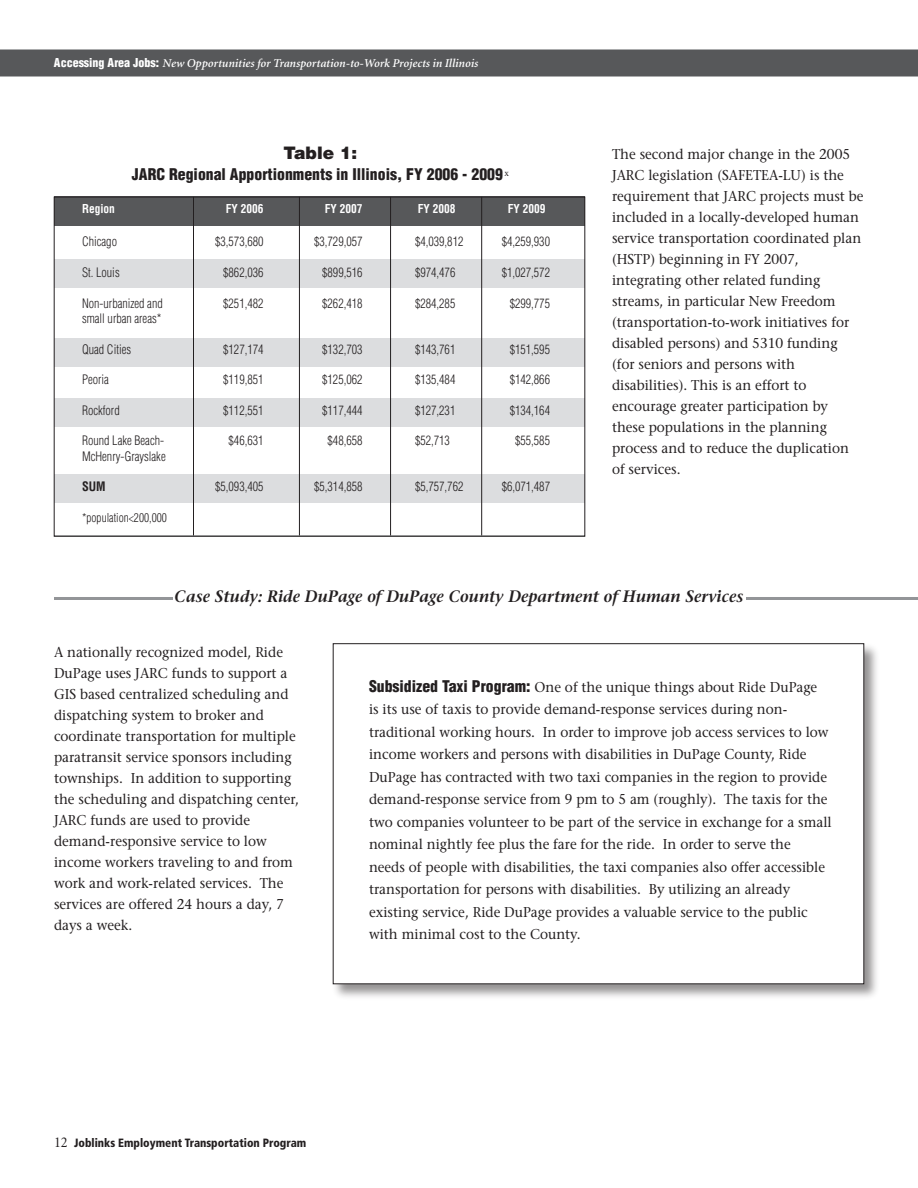
<style>
.page{position:relative;width:918px;height:1188px;background:#fff}
.page>*{position:absolute;margin:0;border:0;box-sizing:border-box;transform-origin:0 0}
.t1{font:900 17.25px "Helvetica";color:#231f20}
.t2{font:italic 600 16.5px "Stone Serif";color:#231f20;scale:.95 1}
.t3{font:900 condensed 15.75px "Helvetica";color:#231f20}
.t4{font:14.25px/21px "Stone Serif";color:#231f20;scale:.95 1}
.t5{font:300 condensed 12.75px "Helvetica";color:#231f20;scale:.95 1}
.t6{font:700 condensed 12.75px "Helvetica";color:#231f20;scale:.95 1}
.t7{font:italic 600 12px "Minion";color:#fff}
.t8{font:900 condensed 12px "Frutiger";color:#231f20;scale:.95 1}
.t9{font:700 condensed 12px "Helvetica";color:#fff;scale:.95 1}
.t10{font:300 condensed 12px "Helvetica";color:#231f20;scale:.95 1}
.s1{font-family:"Helvetica";font-weight:900;font-style:normal;font-stretch:condensed}
.s2{font-family:"Helvetica";font-weight:900;font-stretch:condensed;font-size:15.75px}
.s3{font-family:"Minion";font-weight:400;font-stretch:normal;font-size:15px}
</style>
<div class="page">
<div style="left:0;top:50px;width:918px;height:26px;background:#57585a"></div>
<div style="left:54px;top:260px;width:531px;height:28px;background:#dcdddf"></div>
<div style="left:54px;top:196px;width:531px;height:30px;background:#57585a"></div>
<div style="left:54px;top:339px;width:531px;height:28px;background:#dcdddf"></div>
<div style="left:54px;top:399px;width:531px;height:28px;background:#dcdddf"></div>
<div style="left:54px;top:474px;width:531px;height:29px;background:#dcdddf"></div>
<hr style="left:54px;top:536px;width:531px;height:1px;background:#808285">
<hr style="left:193px;top:197px;width:1px;height:339px;background:#231f20">
<hr style="left:299px;top:197px;width:1px;height:339px;background:#231f20">
<hr style="left:390px;top:197px;width:1px;height:339px;background:#231f20">
<hr style="left:481px;top:197px;width:1px;height:339px;background:#231f20">
<div style="left:331px;top:641px;width:551px;height:360px;background:#231f20;opacity:.49"></div>
<div style="left:333px;top:644px;width:531px;height:340px;background:#fff"></div>
<hr style="left:54px;top:597px;width:864px;height:3px;background:#939598">
<div style="left:173px;top:585px;width:573px;height:24px;background:#fff"></div>
<p class="t7" style="left:54px;top:57px;width:425px"><span class="s1">Accessing Area Jobs:</span> New Opportunities for Transportation-to-Work Projects in Illinois</p>
<p class="t1" style="left:284px;top:142px;width:75px">Table 1:</p>
<p class="t3" style="left:132px;top:165px;width:379px">JARC Regional Apportionments in Illinois, FY 2006 - 2009 <sup>x</sup></p>
<p class="t9" style="left:82px;top:201px;width:36px">Region</p>
<p class="t9" style="left:226px;top:201px;width:41px">FY 2006</p>
<p class="t9" style="left:325px;top:201px;width:41px">FY 2007</p>
<p class="t9" style="left:418px;top:201px;width:41px">FY 2008</p>
<p class="t9" style="left:508px;top:201px;width:41px">FY 2009</p>
<p class="t5" style="left:82px;top:234px;width:38px">Chicago</p>
<p class="t5" style="left:215px;top:234px;width:52px">$3,573,680</p>
<p class="t5" style="left:314px;top:234px;width:52px">$3,729,057</p>
<p class="t5" style="left:415px;top:234px;width:52px">$4,039,812</p>
<p class="t5" style="left:502px;top:234px;width:52px">$4,259,930</p>
<p class="t5" style="left:82px;top:265px;width:41px">St. Louis</p>
<p class="t5" style="left:223px;top:265px;width:44px">$862,036</p>
<p class="t5" style="left:322px;top:265px;width:44px">$899,516</p>
<p class="t5" style="left:415px;top:265px;width:44px">$974,476</p>
<p class="t5" style="left:502px;top:265px;width:52px">$1,027,572</p>
<p class="t5" style="left:82px;top:295px;width:86px">Non-urbanized and</p>
<p class="t5" style="left:223px;top:295px;width:44px">$251,482</p>
<p class="t5" style="left:322px;top:295px;width:44px">$262,418</p>
<p class="t5" style="left:415px;top:295px;width:44px">$284,285</p>
<p class="t5" style="left:510px;top:295px;width:44px">$299,775</p>
<p class="t5" style="left:82px;top:310px;width:85px">small urban areas*</p>
<p class="t5" style="left:82px;top:341px;width:53px">Quad Cities</p>
<p class="t5" style="left:223px;top:341px;width:44px">$127,174</p>
<p class="t5" style="left:322px;top:341px;width:44px">$132,703</p>
<p class="t5" style="left:415px;top:341px;width:44px">$143,761</p>
<p class="t5" style="left:510px;top:341px;width:44px">$151,595</p>
<p class="t5" style="left:82px;top:372px;width:30px">Peoria</p>
<p class="t5" style="left:223px;top:372px;width:44px">$119,851</p>
<p class="t5" style="left:322px;top:372px;width:44px">$125,062</p>
<p class="t5" style="left:415px;top:372px;width:44px">$135,484</p>
<p class="t5" style="left:510px;top:372px;width:44px">$142,866</p>
<p class="t5" style="left:82px;top:402px;width:41px">Rockford</p>
<p class="t5" style="left:223px;top:402px;width:44px">$112,551</p>
<p class="t5" style="left:322px;top:402px;width:44px">$117,444</p>
<p class="t5" style="left:415px;top:402px;width:44px">$127,231</p>
<p class="t5" style="left:510px;top:402px;width:44px">$134,164</p>
<p class="t5" style="left:82px;top:433px;width:88px">Round Lake Beach-</p>
<p class="t5" style="left:229px;top:433px;width:38px">$46,631</p>
<p class="t5" style="left:328px;top:433px;width:38px">$48,658</p>
<p class="t5" style="left:415px;top:433px;width:38px">$52,713</p>
<p class="t5" style="left:515px;top:433px;width:38px">$55,585</p>
<p class="t5" style="left:82px;top:448px;width:90px">McHenry-Grayslake</p>
<p class="t6" style="left:82px;top:479px;width:26px">SUM</p>
<p class="t5" style="left:215px;top:479px;width:52px">$5,093,405</p>
<p class="t5" style="left:314px;top:479px;width:52px">$5,314,858</p>
<p class="t5" style="left:415px;top:479px;width:52px">$5,757,762</p>
<p class="t5" style="left:502px;top:479px;width:52px">$6,071,487</p>
<p class="t10" style="left:82px;top:510px;width:91px">*population&lt;200,000</p>
<p class="t4" style="left:612px;top:144px;width:266px">The second major change in the 2005<br>JARC legislation (SAFETEA-LU) is the requirement that JARC projects must be included in a locally-developed human service transportation coordinated plan (HSTP) beginning in FY 2007, integrating other related funding streams, in particular New Freedom (transportation-to-work initiatives for disabled persons) and 5310 funding (for seniors and persons with disabilities). This is an effort to encourage greater participation by these populations in the planning process and to reduce the duplication of services.</p>
<p class="t2" style="left:175px;top:586px;width:600px">Case Study: Ride DuPage of DuPage County Department of Human Services</p>
<p class="t4" style="left:54px;top:642px;width:259px">A nationally recognized model, Ride DuPage uses JARC funds to support a GIS based centralized scheduling and dispatching system to broker and coordinate transportation for multiple paratransit service sponsors including townships. In addition to supporting the scheduling and dispatching center, JARC funds are used to provide demand-responsive service to low income workers traveling to and from work and work-related services. The services are offered 24 hours a day, 7 days a week.</p>
<p class="t4" style="left:369px;top:676px;width:489px;line-height:22.5px"><span class="s2">Subsidized Taxi Program:</span> One of the unique things about Ride DuPage<br>is its use of taxis to provide demand-response services during non&shy;traditional working hours. In order to improve job access services to low income workers and persons with disabilities in DuPage County, Ride DuPage has contracted with two taxi companies in the region to provide demand-response service from 9 pm to 5 am (roughly). The taxis for the two companies volunteer to be part of the service in exchange for a small nominal nightly fee plus the fare for the ride. In order to serve the<br>needs of people with disabilities, the taxi companies also offer accessible transportation for persons with disabilities. By utilizing an already existing service, Ride DuPage provides a valuable service to the public with minimal cost to the County.</p>
<p class="t8" style="left:54px;top:1135px;width:267px"><span class="s3">12</span> Joblinks Employment Transportation Program</p>
</div>
